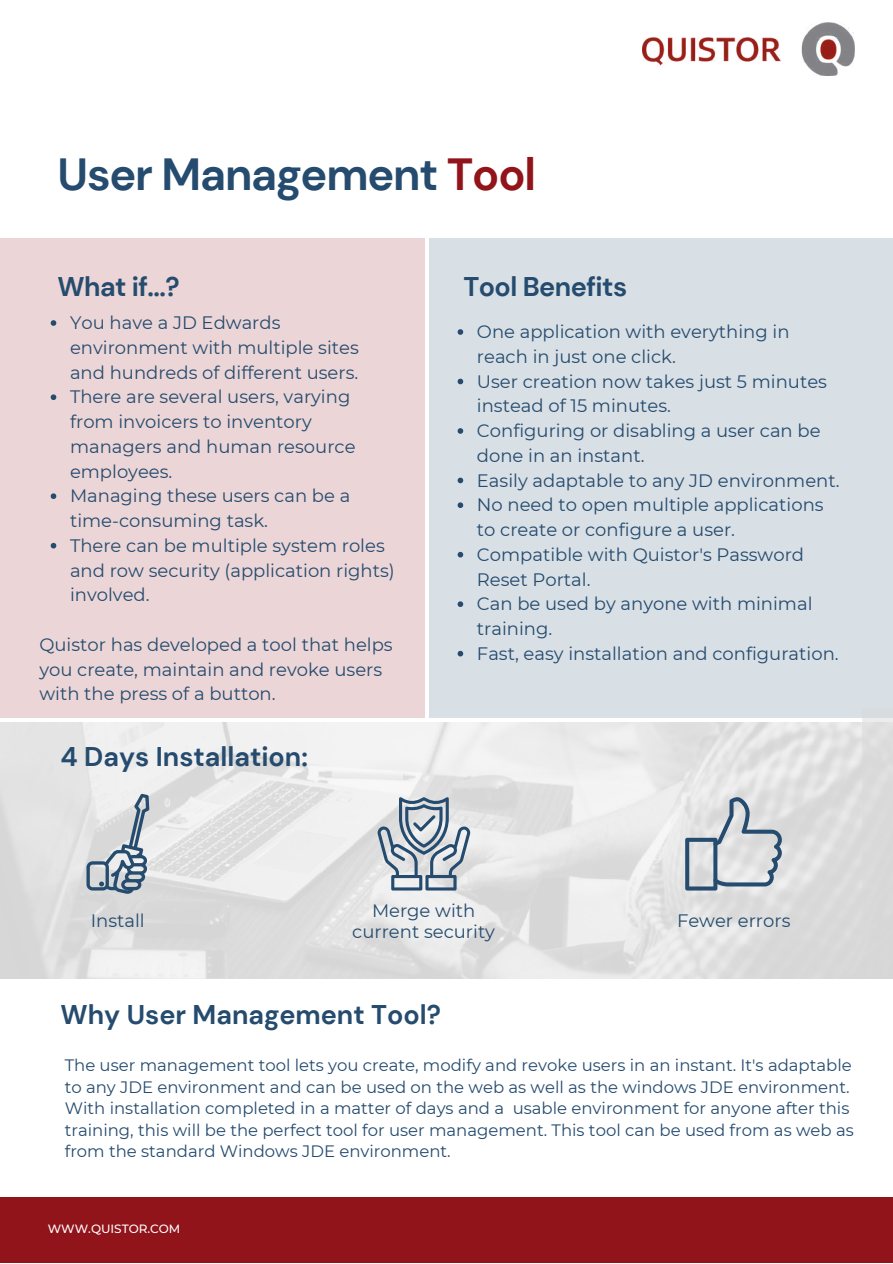
<style>
.page{position:relative;width:893px;height:1264px;background:#fff}
.page>*{position:absolute;margin:0;border:0;box-sizing:border-box;transform-origin:0 0}
.t1{font:700 45px "DM Sans";letter-spacing:-.025em;color:#254b6e}
.t2{font:700 27px "DM Sans";color:#254b6e}
.t3{font:700 27px "DM Sans";letter-spacing:-.02em;color:#254b6e}
.t4{font:18px/24.8px "Montserrat";color:#254b6e}
.t5{font:16.5px/21.3px "Montserrat";color:#254b6e}
.t6{font:500 12px "Montserrat";color:#fff}
.s1{color:#91141b}
</style>
<div class="page">
<div style="left:430px;top:238px;width:462px;height:479px;background:#d8dfe5"></div>
<img style="left:642px;top:23px;width:212px;height:52px">
<div style="left:0;top:238px;width:424px;height:479px;background:#ebd5d6"></div>
<div style="left:0;top:1197px;width:892px;height:65px;background:#91141b"></div>
<img style="left:0;top:723px;width:892px;height:255px">
<div style="left:862px;top:708px;width:30px;height:252px;background:#d9d9d9"></div>
<svg style="left:86px;top:793px;width:63px;height:100px;background:#b4bdc6"></svg>
<svg style="left:457px;top:329px;width:6px;height:6px"></svg>
<svg style="left:457px;top:379px;width:6px;height:5px"></svg>
<svg style="left:457px;top:428px;width:6px;height:6px"></svg>
<svg style="left:457px;top:477px;width:6px;height:6px"></svg>
<svg style="left:457px;top:502px;width:6px;height:6px"></svg>
<svg style="left:457px;top:552px;width:6px;height:5px"></svg>
<svg style="left:457px;top:601px;width:6px;height:6px"></svg>
<svg style="left:457px;top:651px;width:6px;height:5px"></svg>
<svg style="left:51px;top:320px;width:5px;height:6px"></svg>
<svg style="left:51px;top:394px;width:5px;height:6px"></svg>
<svg style="left:51px;top:493px;width:5px;height:6px"></svg>
<svg style="left:51px;top:543px;width:5px;height:5px"></svg>
<svg style="left:685px;top:797px;width:96px;height:93px;background:#c0c7cd"></svg>
<svg style="left:377px;top:797px;width:93px;height:93px;background:#b0bac4"></svg>
<h1 class="t1" style="left:57px;top:145px;width:480px">User Management <span class="s1">Tool</span></h1>
<h2 class="t2" style="left:57px;top:269px;width:124px">What if...?</h2>
<p class="t4" style="left:70px;top:310px;width:326px">You have a JD Edwards environment with multiple sites and hundreds of different users.<br>There are several users, varying from invoicers to inventory managers and human resource employees.<br>Managing these users can be a time-consuming task.<br>There can be multiple system roles and row security (application rights) involved.</p>
<p class="t4" style="left:39px;top:632px;width:355px">Quistor has developed a tool that helps you create, maintain and revoke users with the press of a button.</p>
<h2 class="t2" style="left:61px;top:739px;width:249px">4 Days Installation:</h2>
<h2 class="t3" style="left:463px;top:269px;width:165px">Tool Benefits</h2>
<p class="t4" style="left:477px;top:319px;width:364px">One application with everything in reach in just one click.<br>User creation now takes just 5 minutes instead of 15 minutes.<br>Configuring or disabling a user can be done in an instant.<br>Easily adaptable to any JD environment.<br>No need to open multiple applications to create or configure a user.<br>Compatible with Quistor's Password<br>Reset Portal.<br>Can be used by anyone with minimal training.<br>Fast, easy installation and configuration.</p>
<p class="t4" style="left:91px;top:908px;width:55px">Install</p>
<p class="t4" style="left:352px;top:899px;width:144px;line-height:21.3px;text-align:center">Merge with current security</p>
<h2 class="t2" style="left:61px;top:996px;width:382px">Why User Management Tool?</h2>
<p class="t4" style="left:677px;top:908px;width:115px">Fewer errors</p>
<p class="t5" style="left:65px;top:1054px;width:790px">The user management tool lets you create, modify and revoke users in an instant. It's adaptable to any JDE environment and can be used on the web as well as the windows JDE environment.<br>With installation completed in a matter of days and a usable environment for anyone after this training, this will be the perfect tool for user management. This tool can be used from as web as from the standard Windows JDE environment.</p>
<p class="t6" style="left:48px;top:1221px;width:134px">WWW.QUISTOR.COM</p>
</div>
